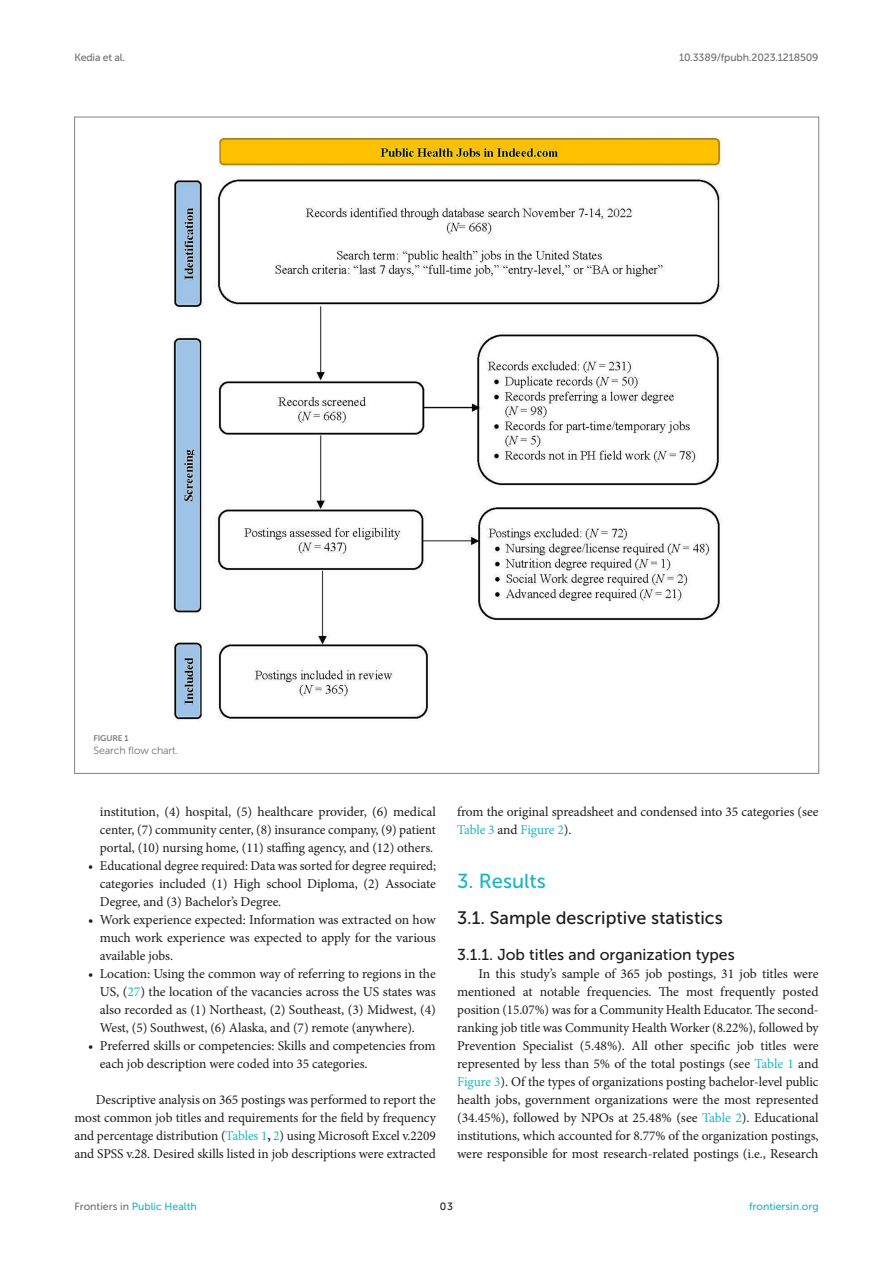
<style>
.page{position:relative;width:893px;height:1263px;background:#fff}
.page>*{position:absolute;margin:0;border:0;box-sizing:border-box;transform-origin:0 0}
.HEAD_1{font:20.25px "Museo Sans 500";color:#1db5c3}
.HEAD_2_after_HEAD_1{font:18px "Museo Sans 500";color:#1b1c1b}
.HEAD_3_after_HEAD_2{font:15.75px "Museo Sans 500";color:#1b1c1b}
.BL_MID{font:13.5px/18px "Minion Pro";letter-spacing:-.01em;color:#1b1c1b;text-align:justify}
.TEXT_FLUSH{font:13.5px/18px "Minion Pro";letter-spacing:-.01em;color:#1b1c1b;text-align:justify}
.TEXT{font:13.5px/18px "Minion Pro";letter-spacing:-.005em;color:#1b1c1b;text-align:justify}
.BL_BLW{font:13.5px/18px "Minion Pro";letter-spacing:-.005em;color:#1b1c1b}
.t1{font:10.5px "Museo Sans 500";color:#1db5c3}
.t2{font:10.5px "Museo Sans 500";letter-spacing:-.015em;color:#706f70}
.FIG_LEG{font:10.5px "Museo Sans 300";letter-spacing:-.01em;color:#706f70}
.t3{font:10.5px "Museo Sans 500";color:#1b1c1b}
.FIG_HD{font:8.25px "Museo Sans 700";letter-spacing:-.01em;color:#7e7f7f}
.s1{color:#1db5c3}
.s2{font-weight:700}
.s3{color:#706f70}
</style>
<div class="page">
<img style="left:172px;top:137px;width:550px;height:584px">
<p class="t2" style="left:74px;top:51px;width:52px">Kedia et al.</p>
<p class="t2" style="left:679px;top:51px;width:141px">10.3389/fpubh.2023.1218509</p>
<p class="FIG_HD" style="left:94px;top:733px;width:37px">FIGURE 1</p>
<p class="FIG_LEG" style="left:94px;top:745px;width:86px">Search flow chart.</p>
<p class="BL_MID" style="left:100px;top:803px;width:337px">institution, (4) hospital, (5) healthcare provider, (6) medical center, (7) community center, (8) insurance company, (9) patient portal, (10) nursing home, (11) staffing agency, and (12) others.</p>
<p class="BL_MID" style="left:100px;top:857px;width:338px;text-indent:-12px">• Educational degree required: Data was sorted for degree required; categories included (1) High school Diploma, (2) Associate Degree, and (3) Bachelor’s Degree.</p>
<p class="BL_MID" style="left:100px;top:911px;width:337px;text-indent:-12px">• Work experience expected: Information was extracted on how much work experience was expected to apply for the various available jobs.</p>
<p class="BL_MID" style="left:100px;top:965px;width:337px;text-indent:-12px">• Location: Using the common way of referring to regions in the US, (<span class="s1">27</span>) the location of the vacancies across the US states was also recorded as (1) Northeast, (2) Southeast, (3) Midwest, (4)<br>West, (5) Southwest, (6) Alaska, and (7) remote (anywhere).</p>
<p class="BL_BLW" style="left:100px;top:1037px;width:337px;text-indent:-12px">• Preferred skills or competencies: Skills and competencies from each job description were coded into 35 categories.</p>
<p class="TEXT" style="left:74px;top:1091px;width:363px;text-indent:21px">Descriptive analysis on 365 postings was performed to report the most common job titles and requirements for the field by frequency and percentage distribution (<span class="s1">Tables 1</span><span class="s2">,</span> <span class="s1">2</span>) using Microsoft Excel v.2209 and SPSS v.28. Desired skills listed in job descriptions were extracted</p>
<p class="TEXT" style="left:457px;top:803px;width:363px">from the original spreadsheet and condensed into 35 categories (see<br><span class="s1">Table 3</span> and <span class="s1">Figure 2</span>).</p>
<p class="HEAD_1" style="left:457px;top:870px;width:90px">3. Results</p>
<p class="HEAD_2_after_HEAD_1" style="left:457px;top:908px;width:267px">3.1. Sample descriptive statistics</p>
<p class="HEAD_3_after_HEAD_2" style="left:457px;top:946px;width:279px">3.1.1. Job titles and organization types</p>
<p class="TEXT_FLUSH" style="left:457px;top:965px;width:363px;text-indent:21px">In this study’s sample of 365 job postings, 31 job titles were mentioned at notable frequencies. The most frequently posted position (15.07%) was for a Community Health Educator. The second&shy;ranking job title was Community Health Worker (8.22%), followed by Prevention Specialist (5.48%). All other specific job titles were represented by less than 5% of the total postings (see <span class="s1">Table 1</span> and <span class="s1">Figure 3</span>). Of the types of organizations posting bachelor-level public health jobs, government organizations were the most represented (34.45%), followed by NPOs at 25.48% (see <span class="s1">Table 2</span>). Educational institutions, which accounted for 8.77% of the organization postings, were responsible for most research-related postings (i.e., Research</p>
<p class="t1" style="left:74px;top:1200px;width:124px"><span class="s3">Frontiers in</span> Public Health</p>
<p class="t3" style="left:440px;top:1200px;width:15px">03</p>
<p class="t1" style="left:749px;top:1200px;width:71px">frontiersin.org</p>
</div>
